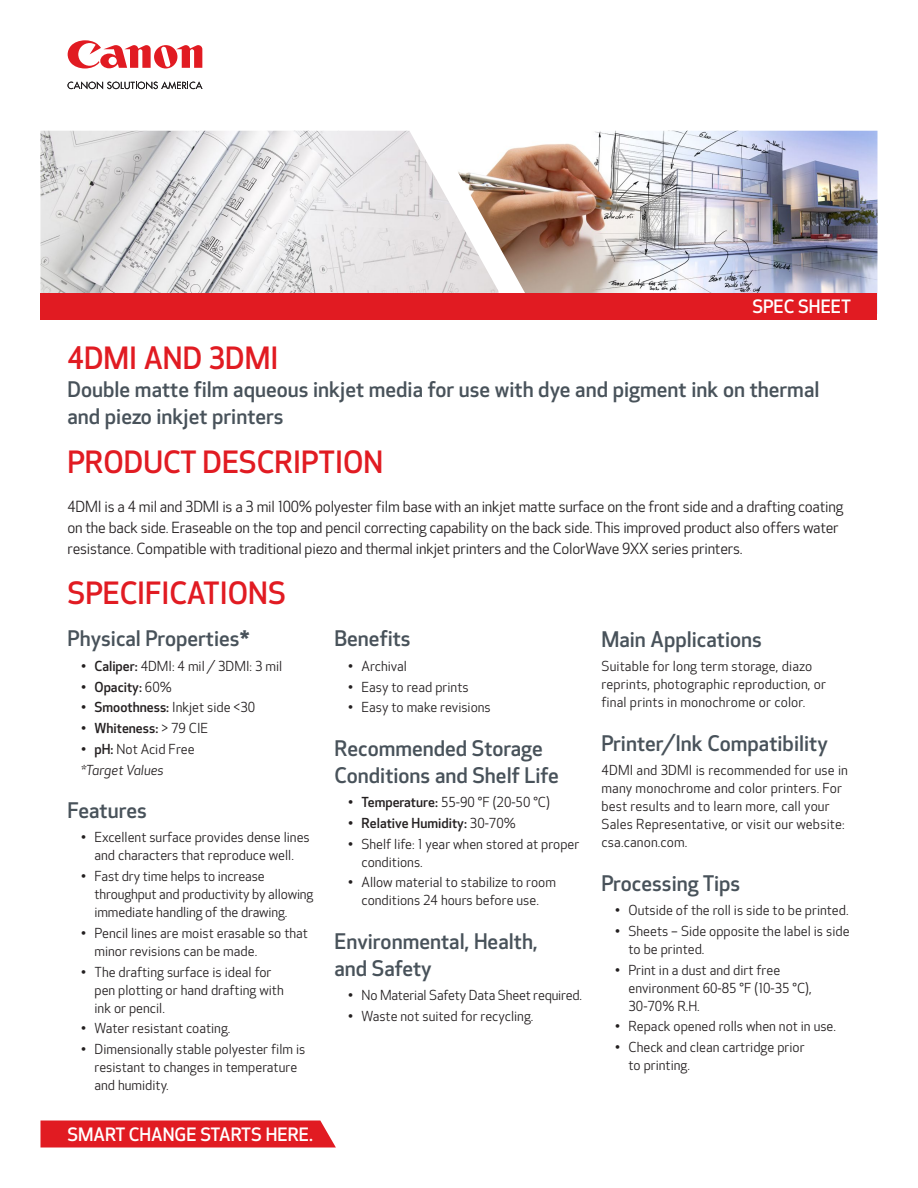
<style>
.page{position:relative;width:918px;height:1188px;background:#fff}
.page>*{position:absolute;margin:0;border:0;box-sizing:border-box;transform-origin:0 0}
._1st_Header{font:500 30px "Optic Sans 301";color:#e11b22}
._2nd_Header{font:500 21px/27px "Optic Sans 301";color:#48525a}
.Sub_Header{font:500 21px/27px "Optic Sans 301";color:#48525a}
.Smart_Change_Starts{font:500 18px "Optic Sans 301";color:#fff}
.Body_Copy{font:15px/21px "Optic Sans 201";letter-spacing:-.015em;color:#231f20}
._2nd_Header-2{font:13.5px/18px "Optic Sans 201";color:#231f20}
.t1{font:500 13.5px "Optic Sans 301";color:#231f20}
._1st_Bullet{font:italic 13.5px "Optic Sans 202";color:#231f20}
.s1{font-family:"Optic Sans 301";font-weight:500}
.s2{font-family:"Optic Sans 201";font-weight:400}
</style>
<div class="page">
<img style="left:499px;top:131px;width:378px;height:162px">
<img style="left:40px;top:131px;width:459px;height:162px">
<svg style="left:68px;top:81px;width:134px;height:8px"></svg>
<svg style="left:68px;top:40px;width:134px;height:29px"></svg>
<div style="left:40px;top:293px;width:838px;height:27px;background:#e11b22"></div>
<svg style="left:40px;top:1120px;width:296px;height:28px;background:#e2292f"></svg>
<p class="_1st_Header" style="left:68px;top:341px;width:212px">4DMI AND 3DMI</p>
<p class="Smart_Change_Starts" style="left:752px;top:296px;width:100px">SPEC SHEET</p>
<p class="Sub_Header" style="left:68px;top:376px;width:753px">Double matte film aqueous inkjet media for use with dye and pigment ink on thermal and piezo inkjet printers</p>
<p class="_1st_Header" style="left:68px;top:445px;width:317px">PRODUCT DESCRIPTION</p>
<p class="Body_Copy" style="left:68px;top:496px;width:777px">4DMI is a 4 mil and 3DMI is a 3 mil 100% polyester film base with an inkjet matte surface on the front side and a drafting coating on the back side. Eraseable on the top and pencil correcting capability on the back side. This improved product also offers water resistance. Compatible with traditional piezo and thermal inkjet printers and the ColorWave 9XX series printers.</p>
<p class="_1st_Header" style="left:68px;top:576px;width:220px">SPECIFICATIONS</p>
<p class="_2nd_Header" style="left:68px;top:626px;width:184px">Physical Properties*</p>
<p class="_2nd_Header-2" style="left:81px;top:658px;width:203px"><span class="s1">• Caliper:</span> 4DMI: 4 mil / 3DMI: 3 mil</p>
<p class="t1" style="left:81px;top:679px;width:92px">• Opacity: <span class="s2">60%</span></p>
<p class="_2nd_Header-2" style="left:81px;top:699px;width:176px"><span class="s1">• Smoothness:</span> Inkjet side &lt;30</p>
<p class="t1" style="left:81px;top:721px;width:129px">• Whiteness: <span class="s2">&gt; 79 CIE</span></p>
<p class="_2nd_Header-2" style="left:81px;top:740px;width:115px"><span class="s1">• pH:</span> Not Acid Free</p>
<p class="_1st_Bullet" style="left:81px;top:762px;width:84px">*Target Values</p>
<p class="_2nd_Header" style="left:68px;top:797px;width:81px">Features</p>
<p class="_2nd_Header-2" style="left:81px;top:829px;width:230px;text-align:center">• Excellent surface provides dense lines and characters that reproduce well.</p>
<p class="_2nd_Header-2" style="left:94px;top:868px;width:220px;text-indent:-14px">• Fast dry time helps to increase throughput and productivity by allowing immediate handling of the drawing.</p>
<p class="_2nd_Header-2" style="left:94px;top:924px;width:215px;text-indent:-14px">• Pencil lines are moist erasable so that minor revisions can be made.</p>
<p class="_2nd_Header-2" style="left:94px;top:963px;width:191px;text-indent:-14px">• The drafting surface is ideal for pen plotting or hand drafting with ink or pencil.</p>
<p class="_2nd_Header-2" style="left:81px;top:1020px;width:151px">• Water resistant coating.</p>
<p class="_2nd_Header-2" style="left:94px;top:1041px;width:212px;text-indent:-14px">• Dimensionally stable polyester film is resistant to changes in temperature and humidity.</p>
<p class="Smart_Change_Starts" style="left:68px;top:1124px;width:247px">SMART CHANGE STARTS HERE.</p>
<p class="_2nd_Header" style="left:334px;top:626px;width:78px">Benefits</p>
<p class="_2nd_Header-2" style="left:348px;top:658px;width:60px">• Archival</p>
<p class="_2nd_Header-2" style="left:348px;top:678px;width:122px">• Easy to read prints</p>
<p class="_2nd_Header-2" style="left:348px;top:699px;width:144px">• Easy to make revisions</p>
<p class="_2nd_Header" style="left:334px;top:735px;width:226px">Recommended Storage<br>Conditions and Shelf Life</p>
<p class="_2nd_Header-2" style="left:348px;top:794px;width:203px"><span class="s1">• Temperature:</span> 55-90 °F (20-50 °C)</p>
<p class="t1" style="left:348px;top:816px;width:169px">• Relative Humidity: <span class="s2">30-70%</span></p>
<p class="_2nd_Header-2" style="left:362px;top:835px;width:219px;text-indent:-14px">• Shelf life: 1 year when stored at proper conditions.</p>
<p class="_2nd_Header-2" style="left:348px;top:874px;width:210px;text-align:center">• Allow material to stabilize to room conditions 24 hours before use.</p>
<p class="_2nd_Header" style="left:334px;top:928px;width:205px">Environmental, Health, and Safety</p>
<p class="_2nd_Header-2" style="left:348px;top:987px;width:236px">• No Material Safety Data Sheet required.</p>
<p class="_2nd_Header-2" style="left:348px;top:1008px;width:187px">• Waste not suited for recycling.</p>
<p class="_2nd_Header" style="left:602px;top:626px;width:162px">Main Applications</p>
<p class="_2nd_Header-2" style="left:602px;top:658px;width:226px">Suitable for long term storage, diazo reprints, photographic reproduction, or final prints in monochrome or color.</p>
<p class="_2nd_Header" style="left:602px;top:730px;width:228px">Printer/Ink Compatibility</p>
<p class="_2nd_Header-2" style="left:602px;top:762px;width:248px">4DMI and 3DMI is recommended for use in many monochrome and color printers. For best results and to learn more, call your Sales Representative, or visit our website: csa.canon.com.</p>
<p class="_2nd_Header" style="left:602px;top:870px;width:140px">Processing Tips</p>
<p class="_2nd_Header-2" style="left:615px;top:902px;width:235px">• Outside of the roll is side to be printed.</p>
<p class="_2nd_Header-2" style="left:628px;top:923px;width:223px;text-indent:-14px">• Sheets – Side opposite the label is side to be printed.</p>
<p class="_2nd_Header-2" style="left:628px;top:961px;width:185px;text-indent:-14px">• Print in a dust and dirt free environment 60-85 °F (10-35 °C),<br>30-70% R.H.</p>
<p class="_2nd_Header-2" style="left:615px;top:1018px;width:223px">• Repack opened rolls when not in use.</p>
<p class="_2nd_Header-2" style="left:628px;top:1039px;width:178px;text-indent:-14px">• Check and clean cartridge prior to printing.</p>
</div>
